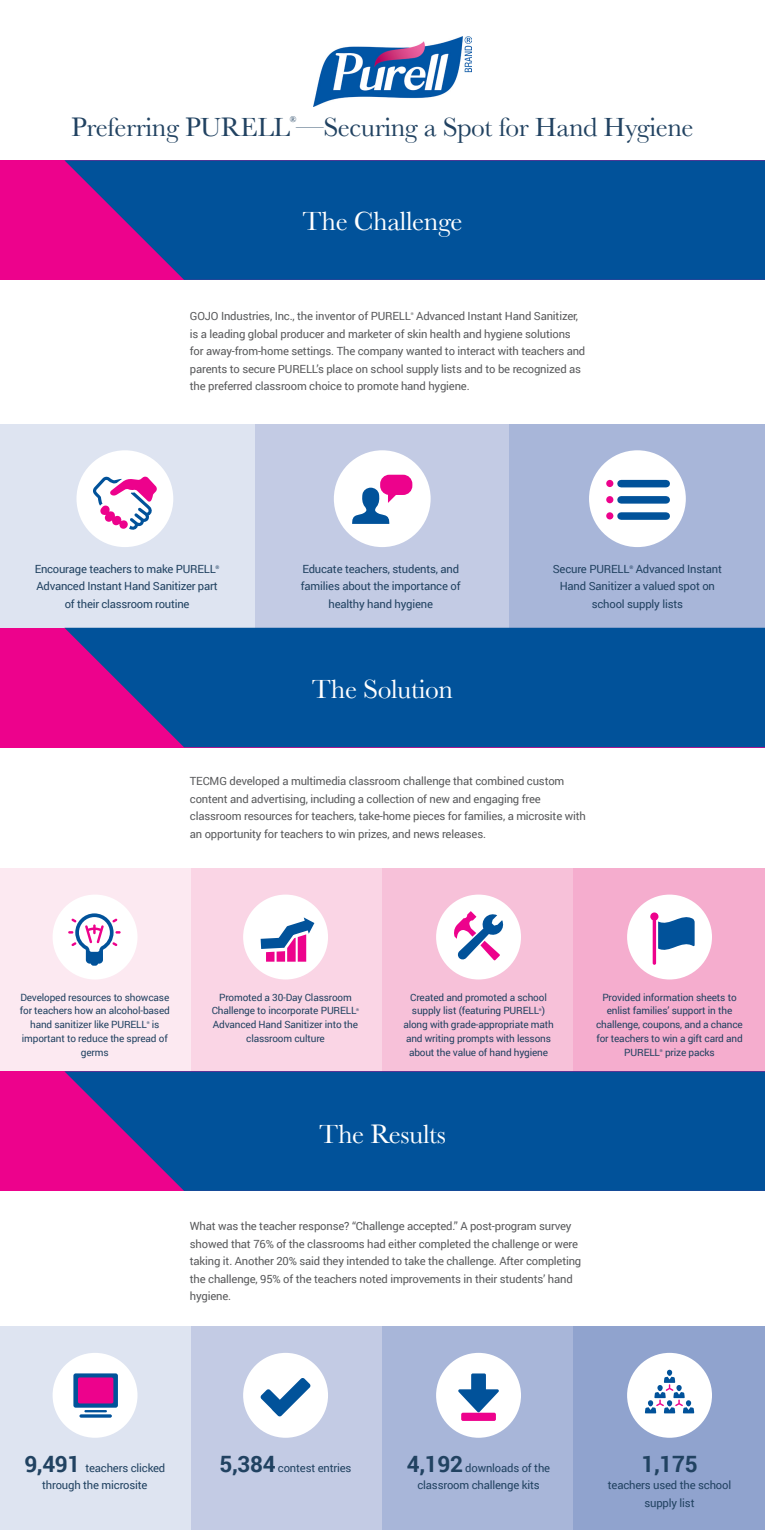
<style>
.page{position:relative;width:765px;height:1530px;background:#fff}
.page>*{position:absolute;margin:0;border:0;box-sizing:border-box;transform-origin:0 0}
.t1{font:27.5px "Baskerville";letter-spacing:-.015em;color:#214261}
.t2{font:27.5px "Baskerville";letter-spacing:-.015em;color:#fff}
.t3{font:700 22.5px "Roboto";color:#214261}
.t4{font:11.25px/17.5px "Roboto";letter-spacing:-.015em;color:#595a5c}
.t5{font:11.25px/17.5px "Roboto";letter-spacing:-.015em;color:#214261;text-align:center}
.t6{font:10px/13.8px "Roboto";letter-spacing:-.015em;color:#214261;text-align:center}
.t7{font:8.75px "Baskerville";color:#214261}
.t8{font:5px "Roboto";color:#214261}
.t9{font:3.75px "Roboto";color:#214261}
.t10{font:3.75px "Roboto";color:#595a5c}
.s1{font-weight:700;font-size:22.5px}
</style>
<div class="page">
<div style="left:0;top:868px;width:191px;height:204px;background:#fce9f1"></div>
<div style="left:0;top:1327px;width:191px;height:203px;background:#dee4f1"></div>
<div style="left:191px;top:868px;width:192px;height:204px;background:#fad5e5"></div>
<div style="left:191px;top:1327px;width:192px;height:203px;background:#c3cbe4"></div>
<div style="left:382px;top:868px;width:192px;height:204px;background:#f7c1d9"></div>
<div style="left:382px;top:1327px;width:192px;height:203px;background:#a8b6d9"></div>
<div style="left:574px;top:868px;width:191px;height:204px;background:#f5adce"></div>
<div style="left:574px;top:1327px;width:191px;height:203px;background:#90a3ce"></div>
<div style="left:436px;top:895px;width:85px;height:85px;background:#fff;border-radius:50%"></div>
<div style="left:436px;top:1353px;width:85px;height:85px;background:#fff;border-radius:50%"></div>
<div style="left:53px;top:895px;width:85px;height:85px;background:#fff;border-radius:50%"></div>
<div style="left:53px;top:1353px;width:85px;height:85px;background:#fff;border-radius:50%"></div>
<div style="left:243px;top:895px;width:85px;height:85px;background:#fff;border-radius:50%"></div>
<div style="left:243px;top:1353px;width:85px;height:85px;background:#fff;border-radius:50%"></div>
<div style="left:627px;top:895px;width:85px;height:85px;background:#fff;border-radius:50%"></div>
<div style="left:627px;top:1353px;width:85px;height:85px;background:#fff;border-radius:50%"></div>
<svg style="left:454px;top:911px;width:50px;height:50px"></svg>
<svg style="left:68px;top:913px;width:53px;height:53px"></svg>
<div style="left:0;top:425px;width:255px;height:203px;background:#dee4f1"></div>
<div style="left:255px;top:425px;width:255px;height:203px;background:#c3cbe4"></div>
<div style="left:510px;top:425px;width:255px;height:203px;background:#a8b6d9"></div>
<div style="left:0;top:160px;width:765px;height:120px;background:#ed028c"></div>
<svg style="left:64px;top:160px;width:701px;height:120px;background:#164a98"></svg>
<div style="left:0;top:628px;width:765px;height:119px;background:#ed028c"></div>
<svg style="left:64px;top:628px;width:701px;height:119px;background:#154b98"></svg>
<div style="left:0;top:1071px;width:765px;height:120px;background:#ed028c"></div>
<svg style="left:64px;top:1071px;width:701px;height:120px;background:#164a98"></svg>
<div style="left:77px;top:450px;width:96px;height:97px;background:#fff;border-radius:50%"></div>
<div style="left:589px;top:450px;width:97px;height:97px;background:#fff;border-radius:50%"></div>
<div style="left:334px;top:450px;width:97px;height:97px;background:#fff;border-radius:50%"></div>
<svg style="left:645px;top:1370px;width:49px;height:43px"></svg>
<svg style="left:79px;top:1414px;width:33px;height:4px"></svg>
<hr style="left:84px;top:1410px;width:23px;height:2px;background:#01529a">
<div style="left:73px;top:1373px;width:45px;height:35px;background:#01529a;border-radius:2px"></div>
<div style="left:78px;top:1377px;width:35px;height:26px;background:#ed028c;border-radius:2px"></div>
<svg style="left:260px;top:1378px;width:51px;height:39px"></svg>
<div style="left:461px;top:1413px;width:35px;height:8px;background:#ed028c;border-radius:2px"></div>
<svg style="left:458px;top:1373px;width:41px;height:39px"></svg>
<svg style="left:261px;top:917px;width:53px;height:45px"></svg>
<svg style="left:352px;top:475px;width:60px;height:49px"></svg>
<svg style="left:93px;top:476px;width:64px;height:54px"></svg>
<img style="left:314px;top:36px;width:157px;height:70px">
<svg style="left:650px;top:912px;width:45px;height:53px"></svg>
<div style="left:606px;top:480px;width:7px;height:7px;background:#ed028c;border-radius:50%"></div>
<div style="left:621px;top:480px;width:45px;height:7px;background:#01529a"></div>
<div style="left:606px;top:496px;width:7px;height:7px;background:#ed028c;border-radius:50%"></div>
<div style="left:621px;top:496px;width:45px;height:8px;background:#01529a"></div>
<div style="left:606px;top:512px;width:7px;height:7px;background:#ed028c;border-radius:50%"></div>
<div style="left:621px;top:512px;width:45px;height:8px;background:#01529a"></div>
<p class="t7" style="left:290px;top:114px;width:8px">®</p>
<p class="t1" style="left:71px;top:111px;width:624px">Preferring PURELL —Securing a Spot for Hand Hygiene</p>
<p class="t2" style="left:302px;top:205px;width:162px">The Challenge</p>
<p class="t4" style="left:190px;top:307px;width:223px">GOJO Industries, Inc., the inventor of PURELL</p>
<p class="t10" style="left:411px;top:311px;width:4px">®</p>
<p class="t4" style="left:190px;top:307px;width:397px;text-indent:226px">Advanced Instant Hand Sanitizer, is a leading global producer and marketer of skin health and hygiene solutions for away-from-home settings. The company wanted to interact with teachers and parents to secure PURELL’s place on school supply lists and to be recognized as the preferred classroom choice to promote hand hygiene.</p>
<p class="t5" style="left:35px;top:560px;width:183px">Encourage teachers to make PURELL</p>
<p class="t8" style="left:216px;top:564px;width:5px">®</p>
<p class="t5" style="left:37px;top:577px;width:183px">Advanced Instant Hand Sanitizer part of their classroom routine</p>
<p class="t5" style="left:301px;top:560px;width:161px">Educate teachers, students, and families about the importance of healthy hand hygiene</p>
<p class="t5" style="left:553px;top:560px;width:78px">Secure PURELL</p>
<p class="t8" style="left:629px;top:564px;width:5px">®</p>
<p class="t5" style="left:636px;top:560px;width:88px">Advanced Instant</p>
<p class="t5" style="left:560px;top:577px;width:157px">Hand Sanitizer a valued spot on</p>
<p class="t5" style="left:592px;top:595px;width:93px">school supply lists</p>
<p class="t2" style="left:312px;top:673px;width:143px">The Solution</p>
<p class="t4" style="left:190px;top:772px;width:398px">TECMG developed a multimedia classroom challenge that combined custom content and advertising, including a collection of new and engaging free classroom resources for teachers, take-home pieces for families, a microsite with an opportunity for teachers to win prizes, and news releases.</p>
<p class="t6" style="left:20px;top:990px;width:150px">Developed resources to showcase</p>
<p class="t6" style="left:20px;top:1003px;width:152px">for teachers how an alcohol-based</p>
<p class="t6" style="left:30px;top:1017px;width:118px">hand sanitizer like PURELL</p>
<p class="t9" style="left:147px;top:1020px;width:4px">®</p>
<p class="t6" style="left:152px;top:1017px;width:9px">is</p>
<p class="t6" style="left:22px;top:1031px;width:147px">important to reduce the spread of</p>
<p class="t6" style="left:81px;top:1045px;width:29px">germs</p>
<p class="t6" style="left:212px;top:990px;width:146px">Promoted a 30-Day Classroom<br>Challenge to incorporate PURELL</p>
<p class="t9" style="left:356px;top:1007px;width:4px">®</p>
<p class="t6" style="left:213px;top:1017px;width:147px">Advanced Hand Sanitizer into the classroom culture</p>
<p class="t6" style="left:410px;top:990px;width:138px;text-align:left">Created and promoted a school supply list (featuring PURELL )</p>
<p class="t9" style="left:539px;top:1007px;width:4px">®</p>
<p class="t6" style="left:403px;top:1017px;width:152px;text-align:left">along with grade-appropriate math and writing prompts with lessons about the value of hand hygiene</p>
<p class="t2" style="left:319px;top:1118px;width:128px">The Results</p>
<p class="t6" style="left:602px;top:990px;width:136px">Provided information sheets to</p>
<p class="t6" style="left:607px;top:1003px;width:127px">enlist families’ support in the</p>
<p class="t6" style="left:596px;top:1017px;width:148px">challenge, coupons, and a chance</p>
<p class="t6" style="left:596px;top:1031px;width:148px">for teachers to win a gift card and</p>
<p class="t6" style="left:624px;top:1045px;width:37px">PURELL</p>
<p class="t9" style="left:660px;top:1048px;width:4px">®</p>
<p class="t6" style="left:665px;top:1045px;width:51px">prize packs</p>
<p class="t4" style="left:190px;top:1217px;width:393px">What was the teacher response? “Challenge accepted.” A post-program survey showed that 76% of the classrooms had either completed the challenge or were taking it. Another 20% said they intended to take the challenge. After completing the challenge, 95% of the teachers noted improvements in their students’ hand hygiene.</p>
<p class="t5" style="left:24px;top:1459px;width:142px"><span class="s1">9,491</span> teachers clicked through the microsite</p>
<p class="t5" style="left:220px;top:1459px;width:133px"><span class="s1">5,384</span> contest entries</p>
<p class="t5" style="left:407px;top:1459px;width:145px"><span class="s1">4,192</span> downloads of the classroom challenge kits</p>
<p class="t3" style="left:642px;top:1448px;width:58px">1,175</p>
<p class="t5" style="left:608px;top:1476px;width:125px">teachers used the school supply list</p>
</div>
